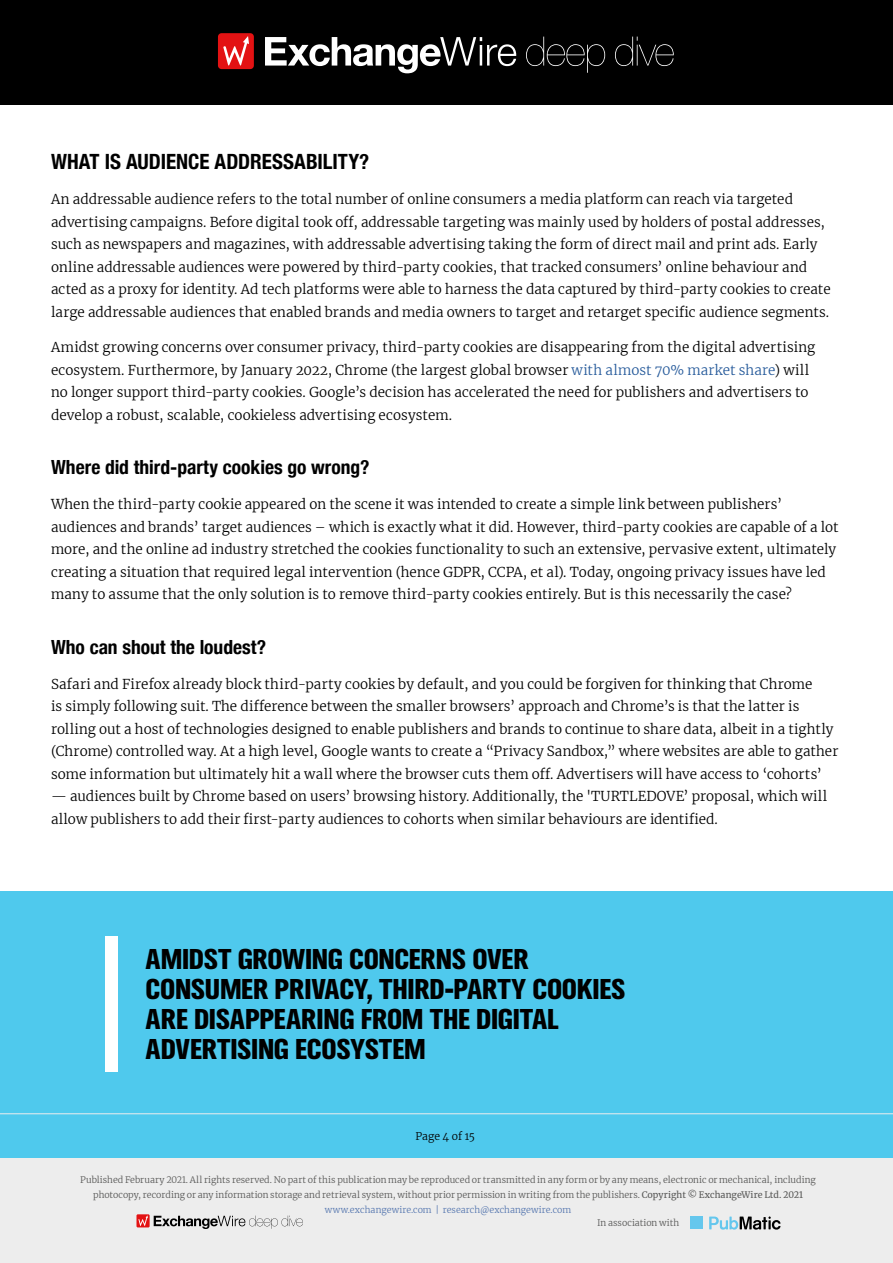
<style>
.page{position:relative;width:893px;height:1263px;background:#fff}
.page>*{position:absolute;margin:0;border:0;box-sizing:border-box;transform-origin:0 0}
.t1{font:30px/30px "TV Nord EF Black Con";letter-spacing:-.005em;color:#000}
.t2{font:700 condensed 21px "Helvetica Neue";color:#000}
.t3{font:700 condensed 19.5px "Helvetica Neue";color:#000}
.t4{font:300 13.5px/22.5px "Merriweather";letter-spacing:.005em;color:#000}
.t5{font:300 10.5px "Merriweather";letter-spacing:.005em;color:#000}
.t6{font:300 8.85px/14.9px "Merriweather";color:#575756;text-align:center}
.s1{color:#275b9b}
.s2{font-weight:400}
.s3{color:#5576af}
</style>
<div class="page">
<div style="left:0;top:891px;width:893px;height:267px;background:#4fc9ed"></div>
<div style="left:0;top:0;width:893px;height:105px;background:#000"></div>
<div style="left:0;top:1158px;width:893px;height:105px;background:#ededed"></div>
<hr style="left:0;top:1113px;width:893px;height:1px;background:#ededed">
<svg style="left:709px;top:1216px;width:71px;height:13px"></svg>
<div style="left:690px;top:1216px;width:13px;height:13px;background:#65c7ed"></div>
<svg style="left:136px;top:1214px;width:167px;height:15px"></svg>
<div style="left:105px;top:936px;width:13px;height:135px;background:#fff"></div>
<svg style="left:526px;top:37px;width:79px;height:36px"></svg>
<svg style="left:615px;top:37px;width:59px;height:29px"></svg>
<svg style="left:265px;top:37px;width:251px;height:36px"></svg>
<svg style="left:218px;top:33px;width:36px;height:36px"></svg>
<h2 class="t2" style="left:51px;top:144px;width:320px">WHAT IS AUDIENCE ADDRESSABILITY?</h2>
<p class="t4" style="left:51px;top:188px;width:781px">An addressable audience refers to the total number of online consumers a media platform can reach via targeted advertising campaigns. Before digital took off, addressable targeting was mainly used by holders of postal addresses, such as newspapers and magazines, with addressable advertising taking the form of direct mail and print ads. Early online addressable audiences were powered by third-party cookies, that tracked consumers’ online behaviour and acted as a proxy for identity. Ad tech platforms were able to harness the data captured by third-party cookies to create large addressable audiences that enabled brands and media owners to target and retarget specific audience segments.</p>
<p class="t4" style="left:51px;top:335px;width:766px">Amidst growing concerns over consumer privacy, third-party cookies are disappearing from the digital advertising ecosystem. Furthermore, by January 2022, Chrome (the largest global browser <span class="s1">with almost 70% market share</span>) will no longer support third-party cookies. Google’s decision has accelerated the need for publishers and advertisers to develop a robust, scalable, cookieless advertising ecosystem.</p>
<h3 class="t3" style="left:51px;top:451px;width:320px">Where did third-party cookies go wrong?</h3>
<p class="t4" style="left:51px;top:493px;width:789px">When the third-party cookie appeared on the scene it was intended to create a simple link between publishers’ audiences and brands’ target audiences – which is exactly what it did. However, third-party cookies are capable of a lot more, and the online ad industry stretched the cookies functionality to such an extensive, pervasive extent, ultimately creating a situation that required legal intervention (hence GDPR, CCPA, et al). Today, ongoing privacy issues have led many to assume that the only solution is to remove third-party cookies entirely. But is this necessarily the case?</p>
<h3 class="t3" style="left:51px;top:630px;width:217px">Who can shout the loudest?</h3>
<p class="t4" style="left:51px;top:672px;width:789px">Safari and Firefox already block third-party cookies by default, and you could be forgiven for thinking that Chrome<br>is simply following suit. The difference between the smaller browsers’ approach and Chrome’s is that the latter is rolling out a host of technologies designed to enable publishers and brands to continue to share data, albeit in a tightly (Chrome) controlled way. At a high level, Google wants to create a “Privacy Sandbox,” where websites are able to gather some information but ultimately hit a wall where the browser cuts them off. Advertisers will have access to ‘cohorts’</p>
<p class="t4" style="left:51px;top:785px;width:778px">— audiences built by Chrome based on users’ browsing history. Additionally, the 'TURTLEDOVE’ proposal, which will allow publishers to add their first-party audiences to cohorts when similar behaviours are identified.</p>
<h1 class="t1" style="left:146px;top:945px;width:481px">AMIDST GROWING CONCERNS OVER<br>CONSUMER PRIVACY, THIRD-PARTY COOKIES<br>ARE DISAPPEARING FROM THE DIGITAL<br>ADVERTISING ECOSYSTEM</h1>
<p class="t5" style="left:415px;top:1129px;width:61px">Page 4 of 15</p>
<p class="t6" style="left:80px;top:1172px;width:737px">Published February 2021. All rights reserved. No part of this publication may be reproduced or transmitted in any form or by any means, electronic or mechanical, including photocopy, recording or any information storage and retrieval system, without prior permission in writing from the publishers. <span class="s2">Copyright © ExchangeWire Ltd. 2021 </span><span class="s3">www.exchangewire.com | research@exchangewire.com</span></p>
<p class="t6" style="left:597px;top:1215px;width:84px">In association with</p>
</div>
